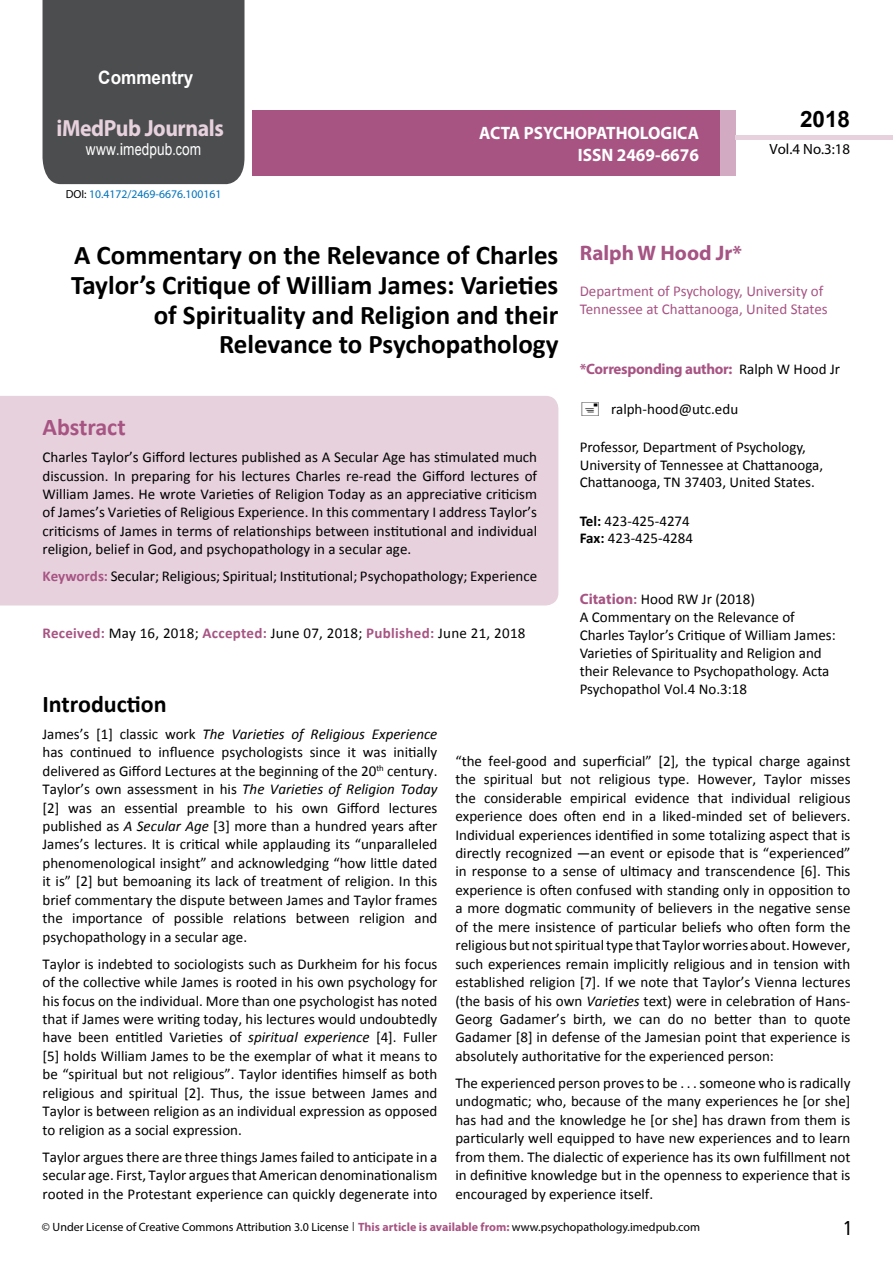
<style>
.page{position:relative;width:893px;height:1263px;background:#fff}
.page>*{position:absolute;margin:0;border:0;box-sizing:border-box;transform-origin:0 0}
.t1{font:700 27px/29.7px "Calibri";color:#000;text-align:right}
.t2{font:25.5px "Tunga";color:#000}
.t3{font:700 24px "Calibri";color:#000}
.t4{font:700 24px "Calibri";color:#a75483}
.t5{font:700 23.4px "Myriad Pro";letter-spacing:-.02em;color:#e6d1dd;scale:.93 1}
.t6{font:700 22.5px "Arial";color:#000}
.t7{font:700 21px "Myriad Pro";color:#a55483}
.t8{font:700 18.45px "Arial";color:#fff;scale:.93 1}
.t9{font:700 18px/21.6px "Myriad Pro";color:#fff;text-align:right;scale:.96 1}
.t10{font:16.5px "Arial";letter-spacing:.01em;color:#fff;scale:.83 1}
.t11{font:15px/18.5px "Calibri";color:#000;text-align:justify}
.t12{font:15px/18px "Calibri";color:#a75483}
.t13{font:15px "Calibri";letter-spacing:.02em;color:#000}
.t14{font:700 15px "Myriad Pro";letter-spacing:-.02em;color:#a75483}
.t15{font:14.85px "Myriad Pro";color:#000}
.t16{font:12px "Myriad Pro";color:#000}
.t17{font:11.7px "Myriad Pro";color:#0072bc}
.s1{font-family:"Calibri"}
.s2{color:#000}
.s3{font-weight:700;color:#a75483}
.s4{font-family:"Calibri";font-weight:400;color:#000}
.s5{font-weight:700}
.s6{font-family:"Myriad Pro";font-weight:700;color:#a75483}
.s7{font-style:italic}
.s8{font-family:"Tunga"}
</style>
<div class="page">
<div style="left:252px;top:110px;width:469px;height:66px;background:#a75483"></div>
<div style="left:720px;top:110px;width:16px;height:66px;background:#d2aac1"></div>
<div style="left:43px;top:0;width:201px;height:184px;background:#4c4d4f"></div>
<div style="left:736px;top:135px;width:157px;height:5px;background:#e6d1dd"></div>
<div style="left:0;top:396px;width:558px;height:209px;background:#e6d1dd"></div>
<p class="t8" style="left:98px;top:65px;width:104px">Commentry</p>
<h3 class="t5" style="left:57px;top:113px;width:181px">iMedPub Journals</h3>
<p class="t10" style="left:86px;top:139px;width:140px">www<span class="s1">.</span>imedpub<span class="s1">.</span>com</p>
<p class="t17" style="left:66px;top:187px;width:157px"><span class="s2">DOI:</span> 10.4172/2469-6676.100161</p>
<p class="t9" style="left:479px;top:122px;width:230px">ACTA PSYCHOPATHOLOGICA<br>ISSN 2469-6676</p>
<h3 class="t6" style="left:800px;top:104px;width:52px">2018</h3>
<p class="t15" style="left:769px;top:140px;width:82px">Vol.4 No.3:18</p>
<h1 class="t1" style="left:71px;top:240px;width:489px">A Commentary on the Relevance of Charles Taylor’s Critique of William James: Varieties of Spirituality and Religion and their Relevance to Psychopathology</h1>
<h3 class="t4" style="left:43px;top:412px;width:85px">Abstract</h3>
<p class="t11" style="left:43px;top:448px;width:496px">Charles Taylor’s Gifford lectures published as A Secular Age has stimulated much discussion. In preparing for his lectures Charles re-read the Gifford lectures of William James. He wrote Varieties of Religion Today as an appreciative criticism of James’s Varieties of Religious Experience. In this commentary I address Taylor’s criticisms of James in terms of relationships between institutional and individual religion, belief in God, and psychopathology in a secular age.</p>
<p class="t11" style="left:43px;top:567px;width:496px"><span class="s3">Keywords:</span> Secular; Religious; Spiritual; Institutional; Psychopathology; Experience</p>
<h3 class="t7" style="left:580px;top:239px;width:164px">Ralph W Hood Jr*</h3>
<p class="t12" style="left:580px;top:282px;width:249px">Department of Psychology, University of<br>Tennessee at Chattanooga, United States</p>
<p class="t14" style="left:580px;top:360px;width:262px">*Corresponding author: <span class="s4">Ralph W Hood Jr</span></p>
<p class="t11" style="left:611px;top:399px;width:128px">ralph-hood@utc.edu</p>
<p class="t11" style="left:580px;top:439px;width:245px;line-height:17.4px;text-align:left">Professor, Department of Psychology,<br>University of Tennessee at Chattanooga,<br>Chattanooga, TN 37403, United States.</p>
<p class="t11" style="left:580px;top:512px;width:115px;line-height:17.4px"><span class="s5">Tel:</span> 423-425-4274<br><span class="s5">Fax:</span> 423-425-4284</p>
<p class="t11" style="left:580px;top:590px;width:258px;line-height:18px;text-align:left"><span class="s6">Citation</span><span class="s3">:</span> Hood RW Jr (2018)<br>A Commentary on the Relevance of Charles Taylor’s Critique of William James:<br>Varieties of Spirituality and Religion and their Relevance to Psychopathology. Acta Psychopathol Vol.4 No.3:18</p>
<p class="t13" style="left:43px;top:623px;width:484px"><span class="s3">Received:</span> May 16, 2018; <span class="s3">Accepted:</span> June 07, 2018; <span class="s3">Published:</span> June 21, 2018</p>
<h3 class="t3" style="left:43px;top:688px;width:126px">Introduction</h3>
<p class="t11" style="left:43px;top:724px;width:396px">James’s [1] classic work <span class="s7">The Varieties of Religious Experience </span>has continued to influence psychologists since it was initially delivered as Gifford Lectures at the beginning of the 20<sup>th</sup> century.<br>Taylor’s own assessment in his <span class="s7">The Varieties of Religion Today </span>[2] was an essential preamble to his own Gifford lectures published as <span class="s7">A Secular Age</span> [3] more than a hundred years after James’s lectures. It is critical while applauding its “unparalleled phenomenological insight” and acknowledging “how little dated it is” [2] but bemoaning its lack of treatment of religion. In this brief commentary the dispute between James and Taylor frames the importance of possible relations between religion and psychopathology in a secular age.</p>
<p class="t11" style="left:43px;top:954px;width:396px">Taylor is indebted to sociologists such as Durkheim for his focus of the collective while James is rooted in his own psychology for his focus on the individual. More than one psychologist has noted that if James were writing today, his lectures would undoubtedly have been entitled Varieties of <span class="s7">spiritual experience</span> [4]. Fuller [5] holds William James to be the exemplar of what it means to be “spiritual but not religious”. Taylor identifies himself as both religious and spiritual [2]. Thus, the issue between James and Taylor is between religion as an individual expression as opposed to religion as a social expression.</p>
<p class="t11" style="left:43px;top:1147px;width:396px">Taylor argues there are three things James failed to anticipate in a secular age. First, Taylor argues that American denominationalism rooted in the Protestant experience can quickly degenerate into</p>
<p class="t11" style="left:455px;top:751px;width:397px">“the feel-good and superficial” [2], the typical charge against the spiritual but not religious type. However, Taylor misses the considerable empirical evidence that individual religious experience does often end in a liked-minded set of believers.<br>Individual experiences identified in some totalizing aspect that is directly recognized —an event or episode that is “experienced” in response to a sense of ultimacy and transcendence [6]. This experience is often confused with standing only in opposition to a more dogmatic community of believers in the negative sense of the mere insistence of particular beliefs who often form the religious but not spiritual type that Taylor worries about. However, such experiences remain implicitly religious and in tension with established religion [7]. If we note that Taylor’s Vienna lectures (the basis of his own <span class="s7">Varieties</span> text) were in celebration of Hans-Georg Gadamer’s birth, we can do no better than to quote Gadamer [8] in defense of the Jamesian point that experience is absolutely authoritative for the experienced person:</p>
<p class="t11" style="left:455px;top:1074px;width:397px">The experienced person proves to be . . . someone who is radically undogmatic; who, because of the many experiences he [or she] has had and the knowledge he [or she] has drawn from them is particularly well equipped to have new experiences and to learn from them. The dialectic of experience has its own fulfillment not in definitive knowledge but in the openness to experience that is encouraged by experience itself.</p>
<p class="t16" style="left:42px;top:1220px;width:660px">© Under License of Creative Commons Attribution 3.0 License <span class="s8">|</span> <span class="s3">This article is available from:</span> www.psychopathology.imedpub.com</p>
<h2 class="t2" style="left:844px;top:1211px;width:9px">1</h2>
</div>
